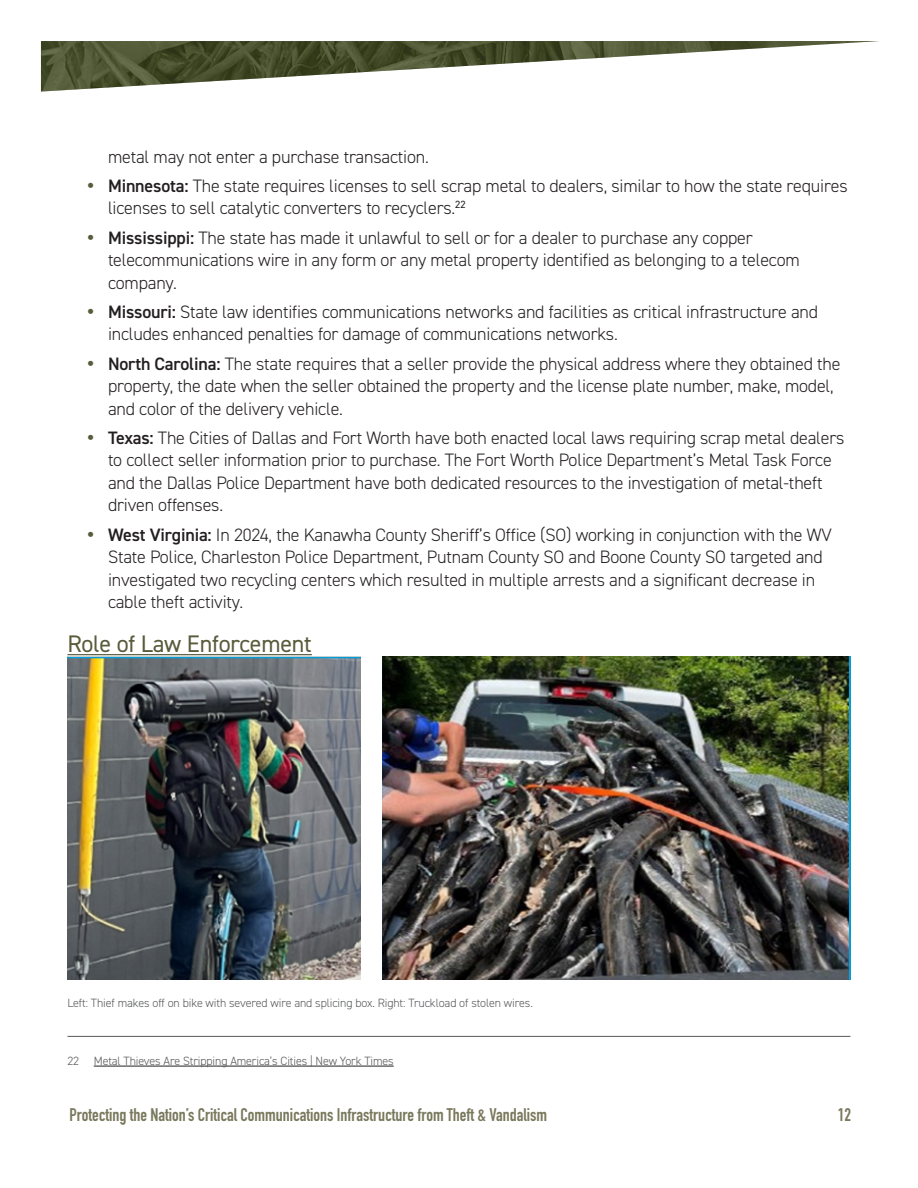
<style>
.page{position:relative;width:918px;height:1188px;background:#fff}
.page>*{position:absolute;margin:0;border:0;box-sizing:border-box;transform-origin:0 0}
.t1{font:24px "DIN2014";letter-spacing:-.01em;color:#595b3b}
.t2{font:300 18px/22.5px "DIN2014";letter-spacing:-.01em;color:#231f20}
.t3{font:700 18px "DIN Condensed";color:#79785c}
.Footnote{font:300 12px "DIN2014";letter-spacing:-.01em;color:#57585a}
.s1{font-weight:800;font-size:19.5px;color:#595b3b}
.s2{font-weight:600}
</style>
<div class="page">
<img style="left:41px;top:41px;width:824px;height:51px">
<hr style="left:68px;top:654px;width:244px;height:1px;background:#595b3b">
<hr style="left:68px;top:1036px;width:782px;height:1px;background:#57585a">
<hr style="left:94px;top:1066px;width:300px;height:1px;background:#231f20">
<img style="left:68px;top:657px;width:293px;height:323px">
<img style="left:382px;top:657px;width:468px;height:323px">
<p class="t2" style="left:108px;top:145px;width:322px">metal may not enter a purchase transaction.</p>
<p class="t2" style="left:108px;top:174px;width:741px;text-indent:-20px"><span class="s1">•</span> <span class="s2">Minnesota:</span> The state requires licenses to sell scrap metal to dealers, similar to how the state requires licenses to sell catalytic converters to recyclers.<sup>22</sup></p>
<p class="t2" style="left:108px;top:226px;width:693px;text-indent:-20px"><span class="s1">•</span> <span class="s2">Mississippi:</span> The state has made it unlawful to sell or for a dealer to purchase any copper telecommunications wire in any form or any metal property identified as belonging to a telecom company.</p>
<p class="t2" style="left:108px;top:300px;width:712px;text-indent:-20px"><span class="s1">•</span> <span class="s2">Missouri:</span> State law identifies communications networks and facilities as critical infrastructure and includes enhanced penalties for damage of communications networks.</p>
<p class="t2" style="left:108px;top:352px;width:734px;text-indent:-20px"><span class="s1">•</span> <span class="s2">North Carolina:</span> The state requires that a seller provide the physical address where they obtained the property, the date when the seller obtained the property and the license plate number, make, model, and color of the delivery vehicle.</p>
<p class="t2" style="left:108px;top:426px;width:738px;text-indent:-20px"><span class="s1">•</span> <span class="s2">Texas:</span> The Cities of Dallas and Fort Worth have both enacted local laws requiring scrap metal dealers to collect seller information prior to purchase. The Fort Worth Police Department’s Metal Task Force and the Dallas Police Department have both dedicated resources to the investigation of metal-theft driven offenses.</p>
<p class="t2" style="left:108px;top:523px;width:725px;text-indent:-20px"><span class="s1">•</span> <span class="s2">West Virginia:</span> In 2024, the Kanawha County Sheriff’s Office (SO) working in conjunction with the WV State Police, Charleston Police Department, Putnam County SO and Boone County SO targeted and investigated two recycling centers which resulted in multiple arrests and a significant decrease in cable theft activity.</p>
<h2 class="t1" style="left:68px;top:629px;width:246px">Role of Law Enforcement</h2>
<p class="Footnote" style="left:68px;top:995px;width:467px">Left: Thief makes off on bike with severed wire and splicing box. Right: Truckload of stolen wires.</p>
<p class="Footnote" style="left:68px;top:1053px;width:328px">22 Metal Thieves Are Stripping America’s Cities | New York Times</p>
<p class="t3" style="left:70px;top:1102px;width:479px">Protecting the Nation’s Critical Communications Infrastructure from Theft &amp; Vandalism</p>
<p class="t3" style="left:838px;top:1102px;width:15px">12</p>
</div>
